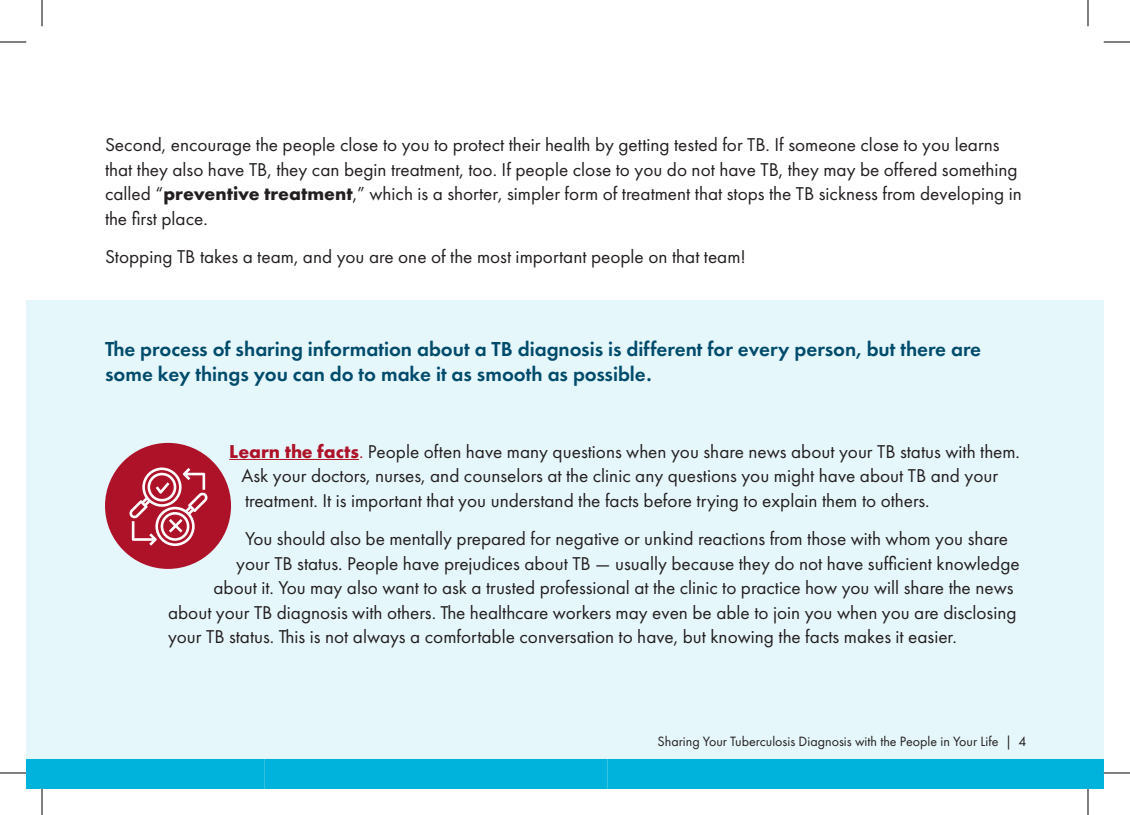
<style>
.page{position:relative;width:1130px;height:815px;background:#fff}
.page>*{position:absolute;margin:0;border:0;box-sizing:border-box;transform-origin:0 0}
.t1{font:600 21px/24.5px "Futura PT";color:#004b6c}
.List_Paragraph{font:19.25px/24.5px "Futura PT";color:#231f20}
.t2{font:14px "Futura PT";color:#231f20}
.s1{font-weight:700}
.s2{font-weight:700;color:#ae1229}
.s3{color:#ae1229}
</style>
<div class="page">
<div style="left:26px;top:300px;width:1078px;height:489px;background:#e6f7fb"></div>
<hr style="left:229px;top:459px;width:130px;height:1px;background:#ae1229">
<div style="left:105px;top:443px;width:126px;height:126px;background:#ae1229;border-radius:50%"></div>
<div style="left:26px;top:759px;width:239px;height:30px;background:#00b3dc"></div>
<div style="left:265px;top:759px;width:342px;height:30px;background:#00b3dc"></div>
<div style="left:607px;top:759px;width:497px;height:30px;background:#00b3dc"></div>
<svg style="left:129px;top:467px;width:79px;height:79px"></svg>
<svg style="left:0;top:42px;width:26px;height:1px"></svg>
<svg style="left:1104px;top:42px;width:26px;height:1px"></svg>
<svg style="left:0;top:773px;width:26px;height:1px"></svg>
<svg style="left:1104px;top:773px;width:26px;height:1px"></svg>
<svg style="left:42px;top:0;width:1px;height:26px"></svg>
<svg style="left:42px;top:789px;width:1px;height:26px"></svg>
<svg style="left:1088px;top:0;width:1px;height:26px"></svg>
<svg style="left:1088px;top:789px;width:1px;height:26px"></svg>
<p class="List_Paragraph" style="left:105px;top:132px;width:918px">Second, encourage the people close to you to protect their health by getting tested for TB. If someone close to you learns that they also have TB, they can begin treatment, too. If people close to you do not have TB, they may be offered something called “<span class="s1">preventive treatment</span>,” which is a shorter, simpler form of treatment that stops the TB sickness from developing in the first place.</p>
<p class="List_Paragraph" style="left:105px;top:244px;width:642px">Stopping TB takes a team, and you are one of the most important people on that team!</p>
<p class="t1" style="left:105px;top:336px;width:877px">The process of sharing information about a TB diagnosis is different for every person, but there are some key things you can do to make it as smooth as possible.</p>
<p class="List_Paragraph" style="left:242px;top:439px;width:780px;text-indent:-12px"><span class="s2">Learn the facts</span><span class="s3">.</span> People often have many questions when you share news about your TB status with them.<br>Ask your doctors, nurses, and counselors at the clinic any questions you might have about TB and your treatment. It is important that you understand the facts before trying to explain them to others.</p>
<p class="List_Paragraph" style="left:245px;top:526px;width:764px">You should also be mentally prepared for negative or unkind reactions from those with whom you share</p>
<p class="List_Paragraph" style="left:236px;top:551px;width:785px">your TB status. People have prejudices about TB — usually because they do not have sufficient knowledge</p>
<p class="List_Paragraph" style="left:214px;top:575px;width:801px">about it. You may also want to ask a trusted professional at the clinic to practice how you will share the news</p>
<p class="List_Paragraph" style="left:168px;top:600px;width:850px">about your TB diagnosis with others. The healthcare workers may even be able to join you when you are disclosing</p>
<p class="List_Paragraph" style="left:168px;top:624px;width:790px">your TB status. This is not always a comfortable conversation to have, but knowing the facts makes it easier.</p>
<p class="t2" style="left:657px;top:733px;width:370px">Sharing Your Tuberculosis Diagnosis with the People in Your Life | 4</p>
</div>
